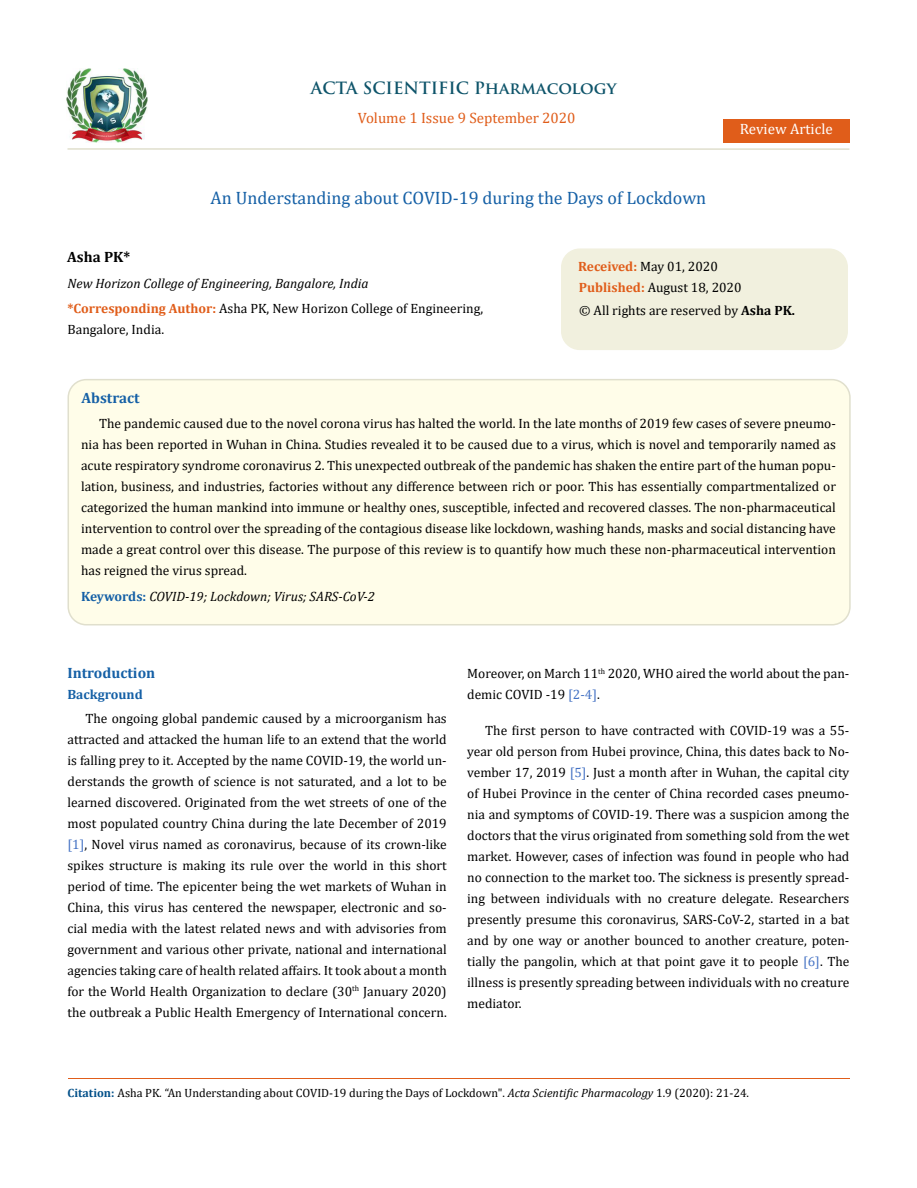
<style>
.page{position:relative;width:917px;height:1188px;background:#fff}
.page>*{position:absolute;margin:0;border:0;box-sizing:border-box;transform-origin:0 0}
.t1{font:18px "Cambria";color:#1560a6}
.t2{font:700 16.5px "Trajan Pro";color:#0e546a}
.t3{font:15px "Cambria";color:#e05d1a}
.t4{font:700 15px "Cambria";color:#1560a6}
.t5{font:15px "Cambria";color:#fff}
.t6{font:700 15px "Cambria";color:#000}
.t7{font:13.5px/21px "Cambria";color:#000;text-align:justify}
.t8{font:italic 13.5px/25.2px "Cambria";color:#000}
.t9{font:700 13.5px "Cambria";color:#1560a6}
.t10{font:12px "Cambria";color:#000}
.s1{font-weight:700;font-style:normal;color:#e05d1a}
.s2{font-style:normal}
.s3{font-weight:700;color:#e05d1a}
.s4{font-weight:700}
.s5{font-weight:700;font-style:normal;color:#1560a6}
.s6{color:#4472c4}
.s7{font-weight:700;color:#035089}
.s8{font-style:italic}
</style>
<div class="page">
<img style="left:67px;top:68px;width:80px;height:74px">
<div style="left:723px;top:119px;width:126px;height:23px;background:#e05d1a"></div>
<div style="left:561px;top:249px;width:286px;height:100px;background:#f1f0de;border-radius:18px"></div>
<div style="left:561px;top:248px;width:286px;height:102px;border:2px solid #f1f0de;border-radius:18px"></div>
<div style="left:68px;top:380px;width:781px;height:245px;background:#fffde9;border-radius:18px"></div>
<div style="left:67px;top:379px;width:783px;height:246px;border:2px solid #e0dfcd;border-radius:18px"></div>
<hr style="left:67px;top:148px;width:782px;height:2px;background:#e0dfcd">
<hr style="left:68px;top:1078px;width:781px;height:1px;background:#e05d1a">
<p class="t2" style="left:311px;top:77px;width:307px">ACTA SCIENTIFIC Pharmacology</p>
<p class="t3" style="left:358px;top:109px;width:219px">Volume 1 Issue 9 September 2020</p>
<h1 class="t1" style="left:210px;top:187px;width:497px">An Understanding about COVID-19 during the Days of Lockdown</h1>
<p class="t5" style="left:739px;top:120px;width:94px">Review Article</p>
<p class="t6" style="left:67px;top:246px;width:65px">Asha PK*</p>
<p class="t8" style="left:67px;top:270px;width:417px">New Horizon College of Engineering, Bangalore, India<br><span class="s1">*Corresponding Author:</span> <span class="s2">Asha PK, New Horizon College of Engineering,</span></p>
<p class="t7" style="left:67px;top:319px;width:98px">Bangalore, India.</p>
<p class="t4" style="left:81px;top:387px;width:60px">Abstract</p>
<p class="t7" style="left:578px;top:255px;width:165px;line-height:21.5px"><span class="s3">Received:</span> May 01, 2020<br><span class="s3">Published:</span> August 18, 2020</p>
<p class="t7" style="left:579px;top:300px;width:217px">© All rights are reserved by <span class="s4">Asha PK.</span></p>
<p class="t7" style="left:81px;top:413px;width:756px;text-indent:18px">The pandemic caused due to the novel corona virus has halted the world. In the late months of 2019 few cases of severe pneumo&shy;nia has been reported in Wuhan in China. Studies revealed it to be caused due to a virus, which is novel and temporarily named as acute respiratory syndrome coronavirus 2. This unexpected outbreak of the pandemic has shaken the entire part of the human popu&shy;lation, business, and industries, factories without any difference between rich or poor. This has essentially compartmentalized or categorized the human mankind into immune or healthy ones, susceptible, infected and recovered classes. The non-pharmaceutical intervention to control over the spreading of the contagious disease like lockdown, washing hands, masks and social distancing have made a great control over this disease. The purpose of this review is to quantify how much these non-pharmaceutical intervention has reigned the virus spread.</p>
<p class="t8" style="left:81px;top:584px;width:295px"><span class="s5">Keywords:</span> COVID-19; Lockdown; Virus; SARS-CoV-2</p>
<p class="t4" style="left:67px;top:662px;width:89px">Introduction</p>
<p class="t9" style="left:67px;top:685px;width:77px">Background</p>
<p class="t7" style="left:67px;top:708px;width:381px;text-indent:18px">The ongoing global pandemic caused by a microorganism has attracted and attacked the human life to an extend that the world is falling prey to it. Accepted by the name COVID-19, the world un&shy;derstands the growth of science is not saturated, and a lot to be learned discovered. Originated from the wet streets of one of the most populated country China during the late December of 2019 <span class="s6">[1]</span>, Novel virus named as coronavirus, because of its crown-like spikes structure is making its rule over the world in this short period of time. The epicenter being the wet markets of Wuhan in China, this virus has centered the newspaper, electronic and so&shy;cial media with the latest related news and with advisories from government and various other private, national and international agencies taking care of health related affairs. It took about a month for the World Health Organization to declare (30<sup>th</sup> January 2020) the outbreak a Public Health Emergency of International concern.</p>
<p class="t7" style="left:467px;top:663px;width:383px">Moreover, on March 11<sup>th</sup> 2020, WHO aired the world about the pan&shy;demic COVID -19 <span class="s6">[2-4]</span>.</p>
<p class="t7" style="left:467px;top:720px;width:384px;text-indent:18px">The first person to have contracted with COVID-19 was a 55- year old person from Hubei province, China, this dates back to No&shy;vember 17, 2019 <span class="s6">[5]</span>. Just a month after in Wuhan, the capital city of Hubei Province in the center of China recorded cases pneumo&shy;nia and symptoms of COVID-19. There was a suspicion among the doctors that the virus originated from something sold from the wet market. However, cases of infection was found in people who had no connection to the market too. The sickness is presently spread&shy;ing between individuals with no creature delegate. Researchers presently presume this coronavirus, SARS-CoV-2, started in a bat and by one way or another bounced to another creature, poten&shy;tially the pangolin, which at that point gave it to people <span class="s6">[6]</span>. The illness is presently spreading between individuals with no creature mediator.</p>
<p class="t10" style="left:67px;top:1085px;width:683px"><span class="s7">Citation:</span> Asha PK<span class="s8">.</span> “An Understanding about COVID-19 during the Days of Lockdown". <span class="s8">Acta Scientific Pharmacology</span> 1.9 (2020): 21-24.</p>
</div>
